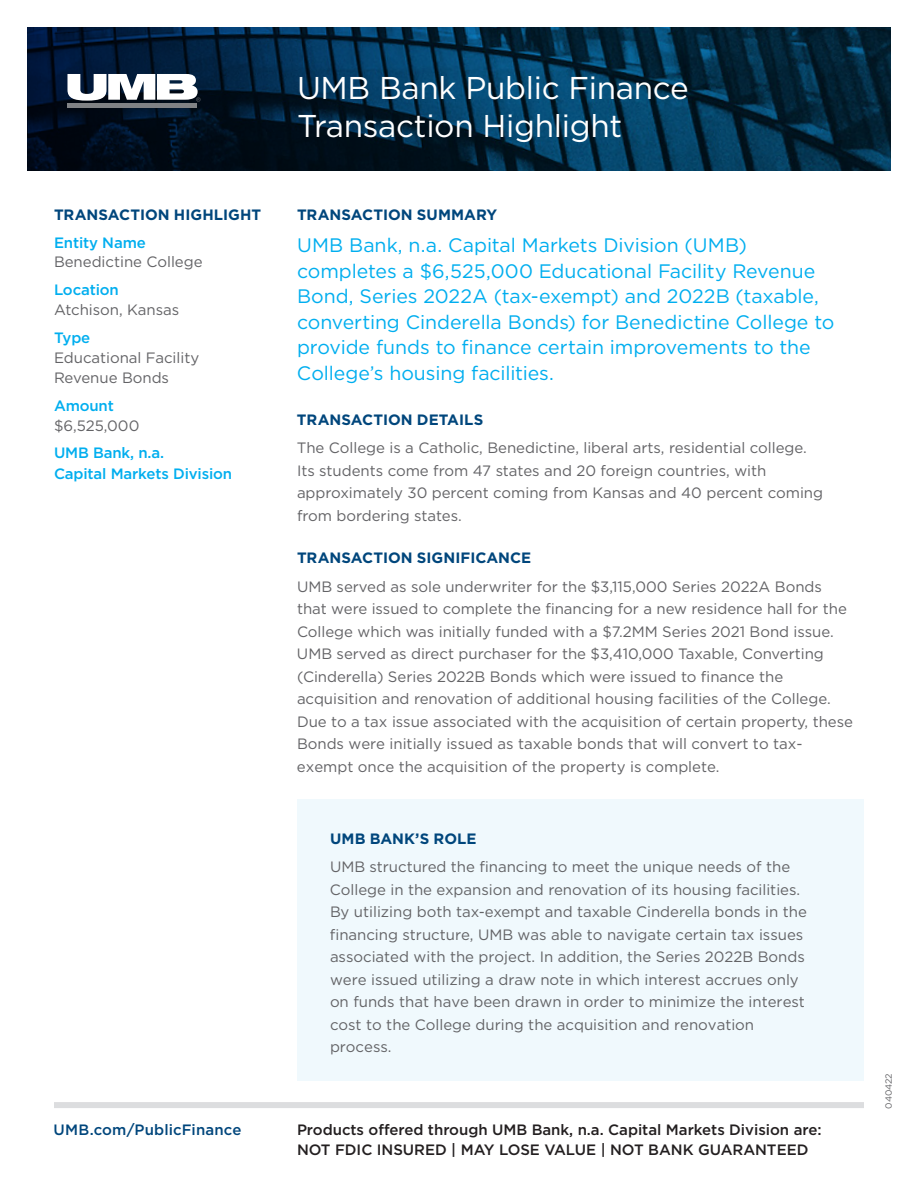
<style>
.page{position:relative;width:918px;height:1188px;background:#fff}
.page>*{position:absolute;margin:0;border:0;box-sizing:border-box;transform-origin:0 0}
.t1{font:31.5px/37.8px "Gotham";letter-spacing:-.01em;color:#fff}
.P2{font:19.5px/25.5px "Gotham";letter-spacing:-.005em;color:#00aeef}
.P2-2{font:15px/22.5px "Gotham";color:#636366}
.P2-3{font:500 15px "Gotham";color:#231f20}
.P2-4{font:500 15px/21px "Gotham";letter-spacing:-.01em;color:#00aeef}
.p4-bullet{font:700 15px "Gotham";color:#00467c}
.None-2{font:500 15px "Gotham";letter-spacing:.01em;color:#00467c}
.revision_date{font:9px "Gotham";color:#636366}
.s1{font-weight:500;color:#00aeef}
.s2{font-weight:700;color:#00467c}
</style>
<div class="page">
<img style="left:27px;top:27px;width:864px;height:144px">
<div style="left:54px;top:1102px;width:810px;height:6px;background:#dcdddf"></div>
<div style="left:68px;top:103px;width:129px;height:5px;background:#808285"></div>
<svg style="left:67px;top:74px;width:133px;height:28px"></svg>
<div style="left:297px;top:800px;width:567px;height:281px;background:#f0f9fd"></div>
<p class="p4-bullet" style="left:54px;top:205px;width:209px">TRANSACTION HIGHLIGHT</p>
<p class="P2-4" style="left:54px;top:232px;width:93px">Entity Name</p>
<p class="P2-2" style="left:54px;top:251px;width:150px">Benedictine College</p>
<p class="P2-2" style="left:54px;top:280px;width:127px;line-height:20px"><span class="s1">Location<br></span>Atchison, Kansas</p>
<p class="P2-2" style="left:54px;top:327px;width:147px;line-height:20px"><span class="s1">Type<br></span>Educational Facility<br>Revenue Bonds</p>
<p class="P2-2" style="left:54px;top:395px;width:87px;line-height:20px"><span class="s1">Amount </span>$6,525,000</p>
<p class="P2-4" style="left:54px;top:442px;width:180px">UMB Bank, n.a.<br>Capital Markets Division</p>
<p class="None-2" style="left:53px;top:1120px;width:190px">UMB.com/PublicFinance</p>
<p class="t1" style="left:297px;top:68px;width:393px">UMB Bank Public Finance<br>Transaction Highlight</p>
<p class="p4-bullet" style="left:297px;top:205px;width:202px">TRANSACTION SUMMARY</p>
<p class="P2" style="left:297px;top:232px;width:539px">UMB Bank, n.a. Capital Markets Division (UMB) completes a $6,525,000 Educational Facility Revenue Bond, Series 2022A (tax-exempt) and 2022B (taxable, converting Cinderella Bonds) for Benedictine College to provide funds to finance certain improvements to the College’s housing facilities.</p>
<p class="P2-2" style="left:297px;top:405px;width:511px;line-height:28.5px"><span class="s2">TRANSACTION DETAILS<br></span>The College is a Catholic, Benedictine, liberal arts, residential college.</p>
<p class="P2-2" style="left:297px;top:459px;width:528px">Its students come from 47 states and 20 foreign countries, with approximately 30 percent coming from Kansas and 40 percent coming from bordering states.</p>
<p class="P2-2" style="left:297px;top:543px;width:526px;line-height:28.5px"><span class="s2">TRANSACTION SIGNIFICANCE<br></span>UMB served as sole underwriter for the $3,115,000 Series 2022A Bonds</p>
<p class="P2-2" style="left:297px;top:597px;width:558px">that were issued to complete the financing for a new residence hall for the College which was initially funded with a $7.2MM Series 2021 Bond issue.<br>UMB served as direct purchaser for the $3,410,000 Taxable, Converting (Cinderella) Series 2022B Bonds which were issued to finance the acquisition and renovation of additional housing facilities of the College.<br>Due to a tax issue associated with the acquisition of certain property, these Bonds were initially issued as taxable bonds that will convert to tax&shy;exempt once the acquisition of the property is complete.</p>
<p class="P2-2" style="left:330px;top:824px;width:462px;line-height:28.5px"><span class="s2">UMB BANK’S ROLE<br></span>UMB structured the financing to meet the unique needs of the</p>
<p class="P2-2" style="left:330px;top:878px;width:478px">College in the expansion and renovation of its housing facilities.<br>By utilizing both tax-exempt and taxable Cinderella bonds in the financing structure, UMB was able to navigate certain tax issues associated with the project. In addition, the Series 2022B Bonds were issued utilizing a draw note in which interest accrues only on funds that have been drawn in order to minimize the interest cost to the College during the acquisition and renovation process.</p>
<p class="P2-3" style="left:297px;top:1120px;width:526px">Products offered through UMB Bank, n.a. Capital Markets Division are:</p>
<p class="P2-3" style="left:297px;top:1140px;width:513px">NOT FDIC INSURED | MAY LOSE VALUE | NOT BANK GUARANTEED</p>
<p class="revision_date" style="left:883px;top:1109px;width:37px;rotate:-90deg">040422</p>
</div>
